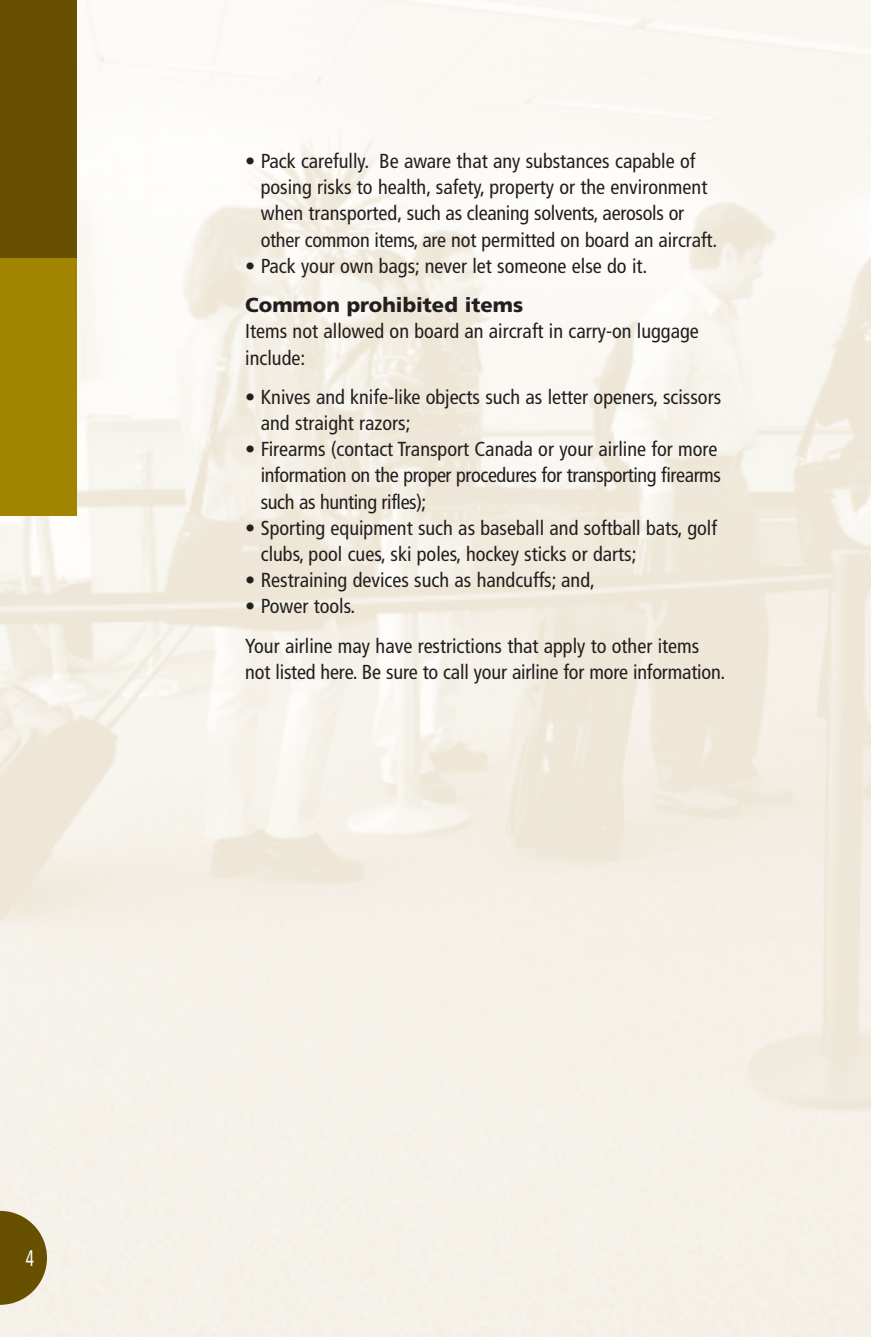
<style>
.page{position:relative;width:871px;height:1337px;background:#fff}
.page>*{position:absolute;margin:0;border:0;box-sizing:border-box;transform-origin:0 0}
.t1{font:condensed 22.5px "Frutiger";color:#fff;scale:.76 1}
.t2{font:condensed 20.25px/26.1px "Frutiger";color:#231f1f}
.t3{font:condensed 20.25px/26.1px "Frutiger";letter-spacing:-.02em;color:#231f1f}
.t4{font:900 20.25px "Frutiger";color:#231f1f}
</style>
<div class="page">
<img style="left:0;top:0;width:871px;height:1336px">
<div style="left:0;top:0;width:77px;height:258px;background:#675000"></div>
<div style="left:0;top:259px;width:77px;height:257px;background:#a18400"></div>
<svg style="left:0;top:1210px;width:47px;height:94px;background:#857232"></svg>
<p class="t2" style="left:261px;top:150px;width:458px;text-indent:-15px">• Pack carefully. Be aware that any substances capable of posing risks to health, safety, property or the environment when transported, such as cleaning solvents, aerosols or other common items, are not permitted on board an aircraft.</p>
<p class="t2" style="left:245px;top:254px;width:404px">• Pack your own bags; never let someone else do it.</p>
<p class="t4" style="left:245px;top:297px;width:279px">Common prohibited items</p>
<p class="t2" style="left:245px;top:320px;width:455px">Items not allowed on board an aircraft in carry-on luggage include:</p>
<p class="t2" style="left:261px;top:386px;width:462px;text-indent:-15px">• Knives and knife-like objects such as letter openers, scissors and straight razors;</p>
<p class="t3" style="left:261px;top:438px;width:462px;text-indent:-15px">• Firearms (contact Transport Canada or your airline for more information on the proper procedures for transporting firearms such as hunting rifles);</p>
<p class="t2" style="left:261px;top:516px;width:458px;text-indent:-15px">• Sporting equipment such as baseball and softball bats, golf clubs, pool cues, ski poles, hockey sticks or darts;</p>
<p class="t2" style="left:245px;top:568px;width:351px">• Restraining devices such as handcuffs; and,</p>
<p class="t2" style="left:245px;top:588px;width:455px;line-height:39.6px">• Power tools.<br>Your airline may have restrictions that apply to other items</p>
<p class="t2" style="left:245px;top:660px;width:482px">not listed here. Be sure to call your airline for more information.</p>
<p class="t1" style="left:26px;top:1249px;width:12px">4</p>
</div>
